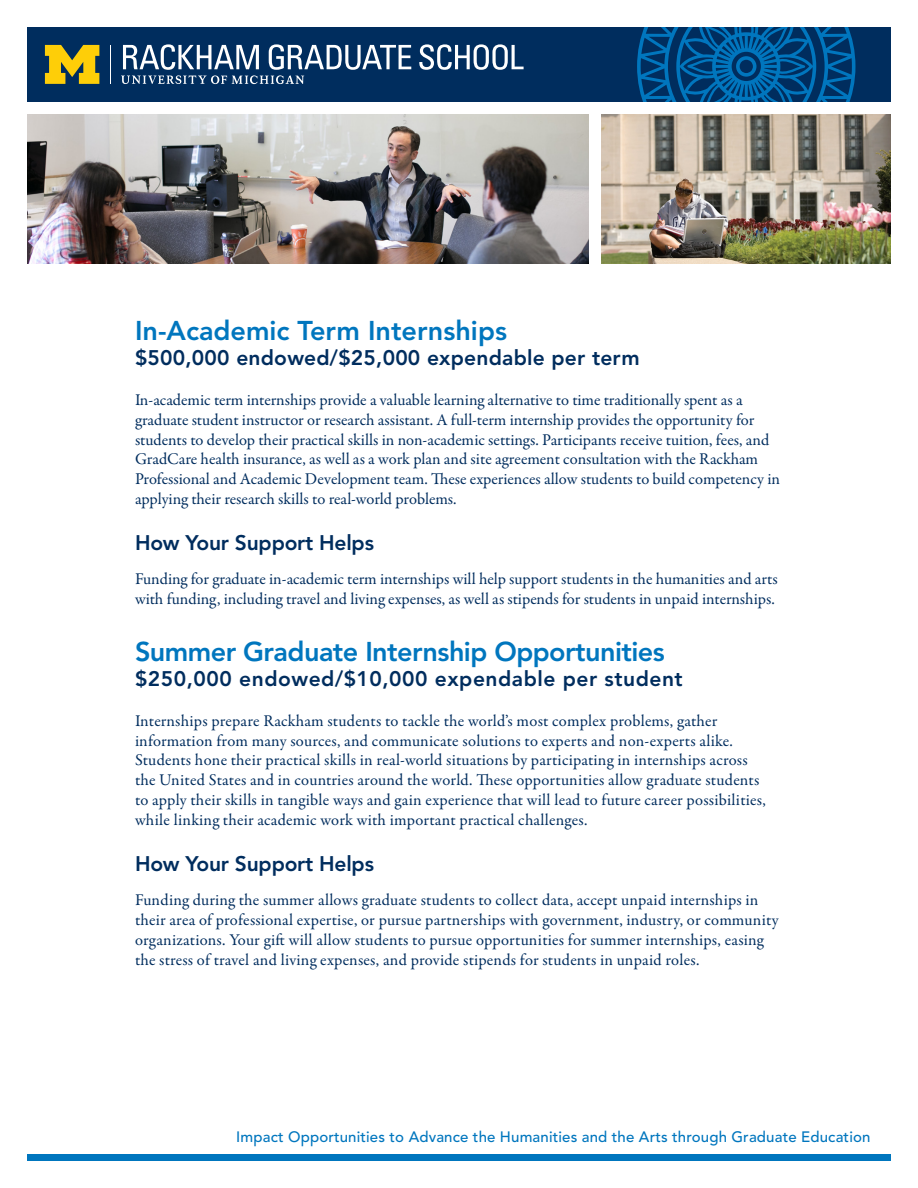
<style>
.page{position:relative;width:918px;height:1188px;background:#fff}
.page>*{position:absolute;margin:0;border:0;box-sizing:border-box;transform-origin:0 0}
.t1{font:800 27px "Avenir LT Std";letter-spacing:-.02em;color:#0076be}
.t2{font:800 27px "Avenir LT Std";color:#0076be}
.t3{font:800 21px "Avenir LT Std";letter-spacing:.01em;color:#002d5e}
.t4{font:800 21px "Avenir LT Std";letter-spacing:-.01em;color:#002d5e}
.t5{font:16.5px/19.8px "Garamond Premr Pro";letter-spacing:.005em;color:#002d5e}
.t6{font:500 15px "Avenir LT Std";letter-spacing:.01em;color:#0076be}
</style>
<div class="page">
<div style="left:27px;top:1155px;width:864px;height:6px;background:#0076be"></div>
<div style="left:27px;top:27px;width:864px;height:75px;background:#002d5e"></div>
<svg style="left:419px;top:44px;width:105px;height:26px"></svg>
<hr style="left:110px;top:45px;width:1px;height:39px;background:#fff">
<svg style="left:45px;top:45px;width:54px;height:39px"></svg>
<svg style="left:121px;top:44px;width:290px;height:40px"></svg>
<svg style="left:637px;top:27px;width:218px;height:75px"></svg>
<img style="left:27px;top:114px;width:562px;height:150px">
<img style="left:602px;top:114px;width:289px;height:150px">
<p class="t2" style="left:135px;top:315px;width:374px">In-Academic Term Internships</p>
<p class="t3" style="left:135px;top:346px;width:506px">$500,000 endowed/$25,000 expendable per term</p>
<p class="t5" style="left:135px;top:390px;width:647px">In-academic term internships provide a valuable learning alternative to time traditionally spent as a graduate student instructor or research assistant. A full-term internship provides the opportunity for students to develop their practical skills in non-academic settings. Participants receive tuition, fees, and GradCare health insurance, as well as a work plan and site agreement consultation with the Rackham Professional and Academic Development team. These experiences allow students to build competency in applying their research skills to real-world problems.</p>
<p class="t4" style="left:135px;top:531px;width:241px">How Your Support Helps</p>
<p class="t5" style="left:135px;top:570px;width:644px">Funding for graduate in-academic term internships will help support students in the humanities and arts with funding, including travel and living expenses, as well as stipends for students in unpaid internships.</p>
<p class="t1" style="left:135px;top:635px;width:531px">Summer Graduate Internship Opportunities</p>
<p class="t3" style="left:135px;top:666px;width:549px">$250,000 endowed/$10,000 expendable per student</p>
<p class="t5" style="left:135px;top:711px;width:632px">Internships prepare Rackham students to tackle the world’s most complex problems, gather information from many sources, and communicate solutions to experts and non-experts alike.<br>Students hone their practical skills in real-world situations by participating in internships across the United States and in countries around the world. These opportunities allow graduate students to apply their skills in tangible ways and gain experience that will lead to future career possibilities, while linking their academic work with important practical challenges.</p>
<p class="t4" style="left:135px;top:852px;width:241px">How Your Support Helps</p>
<p class="t5" style="left:135px;top:890px;width:645px">Funding during the summer allows graduate students to collect data, accept unpaid internships in their area of professional expertise, or pursue partnerships with government, industry, or community organizations. Your gift will allow students to pursue opportunities for summer internships, easing the stress of travel and living expenses, and provide stipends for students in unpaid roles.</p>
<p class="t6" style="left:236px;top:1128px;width:636px">Impact Opportunities to Advance the Humanities and the Arts through Graduate Education</p>
</div>
